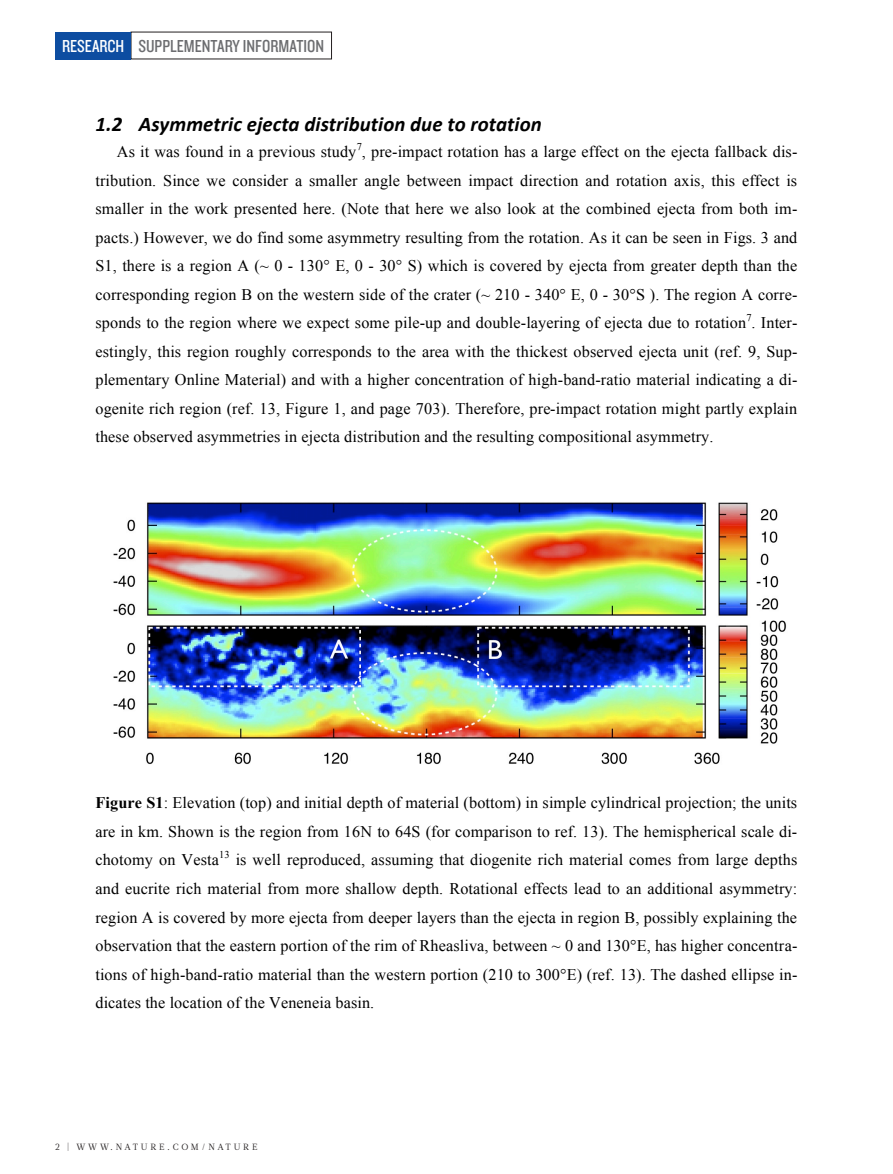
<style>
.page{position:relative;width:893px;height:1174px;background:#fff}
.page>*{position:absolute;margin:0;border:0;box-sizing:border-box;transform-origin:0 0}
.t1{font:italic 700 20.85px "Calibri";color:#000}
.t2{font:18px "Knockout 29 Junior Ltweight";color:#6c6d70}
.t3{font:18px "Knockout 29 Junior Ltweight";color:#fff}
.t4{font:16.2px/28.5px "Times New Roman";letter-spacing:.01em;color:#000;text-align:justify}
.t5{font:10.5px "Times New Roman";color:#000}
.t6{font:9px "Glosa Math";letter-spacing:.3em;color:#231f20}
.s1{font-weight:700}
</style>
<div class="page">
<div style="left:55px;top:32px;width:76px;height:27px;background:#0d4da1"></div>
<img style="left:113px;top:502px;width:673px;height:263px">
<p class="t3" style="left:62px;top:34px;width:64px">RESEARCH</p>
<p class="t2" style="left:138px;top:34px;width:187px">SUPPLEMENTARY INFORMATION</p>
<p class="t1" style="left:95px;top:111px;width:448px">1.2 Asymmetric ejecta distribution due to rotation</p>
<p class="t4" style="left:117px;top:137px;width:682px">As it was found in a previous study , pre-impact rotation has a large effect on the ejecta fallback dis-</p>
<p class="t5" style="left:357px;top:139px;width:7px">7</p>
<p class="t4" style="left:95px;top:166px;width:703px">tribution. Since we consider a smaller angle between impact direction and rotation axis, this effect is smaller in the work presented here. (Note that here we also look at the combined ejecta from both im&shy;pacts.) However, we do find some asymmetry resulting from the rotation. As it can be seen in Figs. 3 and S1, there is a region A (~ 0 - 130° E, 0 - 30° S) which is covered by ejecta from greater depth than the corresponding region B on the western side of the crater (~ 210 - 340° E, 0 - 30°S ). The region A corre&shy;sponds to the region where we expect some pile-up and double-layering of ejecta due to rotation . Inter-</p>
<p class="t5" style="left:746px;top:310px;width:7px">7</p>
<p class="t4" style="left:95px;top:337px;width:703px">estingly, this region roughly corresponds to the area with the thickest observed ejecta unit (ref. 9, Sup&shy;plementary Online Material) and with a higher concentration of high-band-ratio material indicating a di&shy;ogenite rich region (ref. 13, Figure 1, and page 703). Therefore, pre-impact rotation might partly explain these observed asymmetries in ejecta distribution and the resulting compositional asymmetry.</p>
<p class="t4" style="left:95px;top:788px;width:703px"><span class="s1">Figure S1</span>: Elevation (top) and initial depth of material (bottom) in simple cylindrical projection; the units are in km. Shown is the region from 16N to 64S (for comparison to ref. 13). The hemispherical scale di&shy;chotomy on Vesta</p>
<p class="t5" style="left:219px;top:847px;width:12px">13</p>
<p class="t4" style="left:95px;top:845px;width:703px;text-indent:140px">is well reproduced, assuming that diogenite rich material comes from large depths and eucrite rich material from more shallow depth. Rotational effects lead to an additional asymmetry: region A is covered by more ejecta from deeper layers than the ejecta in region B, possibly explaining the observation that the eastern portion of the rim of Rheasliva, between ~ 0 and 130°E, has higher concentra&shy;tions of high-band-ratio material than the western portion (210 to 300°E) (ref. 13). The dashed ellipse in&shy;dicates the location of the Veneneia basin.</p>
<p class="t6" style="left:55px;top:1141px;width:204px">2 | WWW.NATURE.COM/NATURE</p>
</div>
